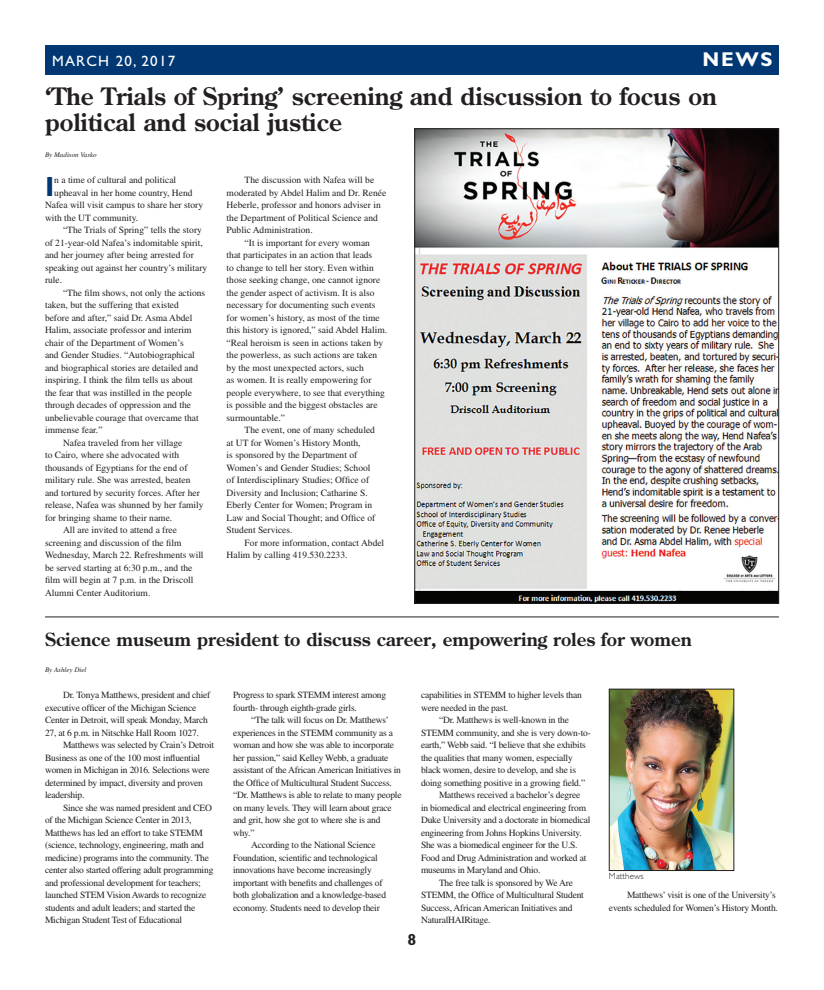
<style>
.page{position:relative;width:824px;height:990px;background:#fff}
.page>*{position:absolute;margin:0;border:0;box-sizing:border-box;transform-origin:0 0}
.Drop_Cap_2_Paragraph{font:700 27.8px "Gill Sans Std";color:#013874}
.Heading_24pt{font:700 24px/26px "Century Old Style Std";color:#231f20}
.t1{font:700 20px "Gill Sans Std";color:#fff}
.Heading_18pt{font:700 18px "Century Old Style Std";color:#231f20}
.t2{font:700 16px "Gill Sans Std";color:#231f20}
.t3{font:15px "Gill Sans Std";letter-spacing:.08em;color:#fff}
.Body_Text{font:9.5px/12.5px "Times";letter-spacing:-.02em;color:#231f20}
.Body_Text-2{font:9.5px/12.5px "Times";color:#231f20}
.Drop_Cap_2_Paragraph-2{font:9.5px "Times";color:#231f20}
.Cutline{font:300 9px "Gill Sans Std";color:#231f20}
.By_line{font:italic 7px "Times";color:#231f20}
</style>
<div class="page">
<div style="left:45px;top:45px;width:734px;height:30px;background:#013874"></div>
<hr style="left:45px;top:617px;width:734px;height:1px;background:#231f20">
<img style="left:611px;top:691px;width:121px;height:178px">
<div style="left:609px;top:689px;width:125px;height:182px;border:1px solid #231f20"></div>
<img style="left:416px;top:130px;width:361px;height:472px">
<p class="t3" style="left:52px;top:52px;width:125px">MARCH 20, 2017</p>
<p class="t1" style="left:702px;top:47px;width:71px">NEWS</p>
<p class="Heading_24pt" style="left:45px;top:83px;width:673px">‘The Trials of Spring’ screening and discussion to focus on political and social justice</p>
<p class="By_line" style="left:45px;top:151px;width:53px">By Madison Vasko</p>
<p class="Drop_Cap_2_Paragraph" style="left:45px;top:170px;width:11px">I</p>
<p class="Drop_Cap_2_Paragraph-2" style="left:54px;top:175px;width:123px">n a time of cultural and political</p>
<p class="Body_Text-2" style="left:226px;top:174px;width:161px;text-indent:18px">The discussion with Nafea will be moderated by Abdel Halim and Dr. Renée Heberle, professor and honors adviser in the Department of Political Science and Public Administration.</p>
<p class="Body_Text-2" style="left:226px;top:236px;width:162px;text-indent:18px">“It is important for every woman<br>that participates in an action that leads<br>to change to tell her story. Even within those seeking change, one cannot ignore the gender aspect of activism. It is also necessary for documenting such events for women’s history, as most of the time this history is ignored,” said Abdel Halim. “Real heroism is seen in actions taken by the powerless, as such actions are taken by the most unexpected actors, such<br>as women. It is really empowering for people everywhere, to see that everything is possible and the biggest obstacles are surmountable.”</p>
<p class="Body_Text-2" style="left:226px;top:424px;width:150px;text-indent:18px">The event, one of many scheduled at UT for Women’s History Month,<br>is sponsored by the Department of Women’s and Gender Studies; School of Interdisciplinary Studies; Office of Diversity and Inclusion; Catharine S.<br>Eberly Center for Women; Program in Law and Social Thought; and Office of Student Services.</p>
<p class="Body_Text-2" style="left:226px;top:536px;width:159px;text-indent:18px">For more information, contact Abdel<br>Halim by calling 419.530.2233.</p>
<p class="Drop_Cap_2_Paragraph-2" style="left:54px;top:187px;width:140px">upheaval in her home country, Hend</p>
<p class="Drop_Cap_2_Paragraph-2" style="left:45px;top:200px;width:160px">Nafea will visit campus to share her story</p>
<p class="Drop_Cap_2_Paragraph-2" style="left:45px;top:212px;width:95px">with the UT community.</p>
<p class="Body_Text-2" style="left:45px;top:224px;width:164px;text-indent:18px">“The Trials of Spring” tells the story of 21-year-old Nafea’s indomitable spirit, and her journey after being arrested for speaking out against her country’s military rule.</p>
<p class="Body_Text-2" style="left:45px;top:286px;width:162px;text-indent:18px">“The film shows, not only the actions taken, but the suffering that existed before and after,” said Dr. Asma Abdel Halim, associate professor and interim chair of the Department of Women’s<br>and Gender Studies. “Autobiographical and biographical stories are detailed and inspiring. I think the film tells us about the fear that was instilled in the people through decades of oppression and the unbelievable courage that overcame that immense fear.”</p>
<p class="Body_Text-2" style="left:45px;top:436px;width:160px;text-indent:18px">Nafea traveled from her village<br>to Cairo, where she advocated with thousands of Egyptians for the end of military rule. She was arrested, beaten and tortured by security forces. After her release, Nafea was shunned by her family for bringing shame to their name.</p>
<p class="Body_Text-2" style="left:45px;top:524px;width:160px;text-indent:18px">All are invited to attend a free screening and discussion of the film Wednesday, March 22. Refreshments will be served starting at 6:30 p.m., and the film will begin at 7 p.m. in the Driscoll Alumni Center Auditorium.</p>
<p class="Heading_18pt" style="left:45px;top:628px;width:648px">Science museum president to discuss career, empowering roles for women</p>
<p class="By_line" style="left:45px;top:666px;width:43px">By Ashley Diel</p>
<p class="Body_Text" style="left:45px;top:689px;width:167px;text-indent:18px">Dr. Tonya Matthews, president and chief executive officer of the Michigan Science Center in Detroit, will speak Monday, March 27, at 6 p.m. in Nitschke Hall Room 1027.</p>
<p class="Body_Text" style="left:45px;top:739px;width:171px;text-indent:18px">Matthews was selected by Crain’s Detroit Business as one of the 100 most influential women in Michigan in 2016. Selections were determined by impact, diversity and proven leadership.</p>
<p class="Body_Text" style="left:45px;top:801px;width:170px;text-indent:18px">Since she was named president and CEO of the Michigan Science Center in 2013, Matthews has led an effort to take STEMM (science, technology, engineering, math and medicine) programs into the community. The center also started offering adult programming and professional development for teachers; launched STEM Vision Awards to recognize students and adult leaders; and started the Michigan Student Test of Educational</p>
<p class="Body_Text" style="left:233px;top:689px;width:155px">Progress to spark STEMM interest among fourth- through eighth-grade girls.</p>
<p class="Body_Text" style="left:233px;top:714px;width:170px;text-indent:18px">“The talk will focus on Dr. Matthews’ experiences in the STEMM community as a woman and how she was able to incorporate her passion,” said Kelley Webb, a graduate assistant of the African American Initiatives in the Office of Multicultural Student Success. “Dr. Matthews is able to relate to many people on many levels. They will learn about grace and grit, how she got to where she is and why.”</p>
<p class="Body_Text" style="left:233px;top:839px;width:155px;text-indent:18px">According to the National Science Foundation, scientific and technological innovations have become increasingly important with benefits and challenges of both globalization and a knowledge-based economy. Students need to develop their</p>
<p class="Body_Text" style="left:421px;top:689px;width:162px">capabilities in STEMM to higher levels than were needed in the past.</p>
<p class="Body_Text" style="left:421px;top:714px;width:171px;text-indent:18px">“Dr. Matthews is well-known in the STEMM community, and she is very down-to&shy;earth,” Webb said. “I believe that she exhibits the qualities that many women, especially black women, desire to develop, and she is doing something positive in a growing field.”</p>
<p class="Body_Text" style="left:421px;top:789px;width:171px;text-indent:18px">Matthews received a bachelor’s degree<br>in biomedical and electrical engineering from Duke University and a doctorate in biomedical engineering from Johns Hopkins University.<br>She was a biomedical engineer for the U.S.<br>Food and Drug Administration and worked at museums in Maryland and Ohio.</p>
<p class="Body_Text" style="left:421px;top:876px;width:164px;text-indent:18px">The free talk is sponsored by We Are STEMM, the Office of Multicultural Student Success, African American Initiatives and NaturalHAIRitage.</p>
<p class="Cutline" style="left:609px;top:871px;width:36px">Matthews</p>
<p class="Body_Text" style="left:609px;top:889px;width:170px;text-align:right">Matthews’ visit is one of the University’s events scheduled for Women’s History Month.</p>
<p class="t2" style="left:407px;top:930px;width:10px">8</p>
</div>
